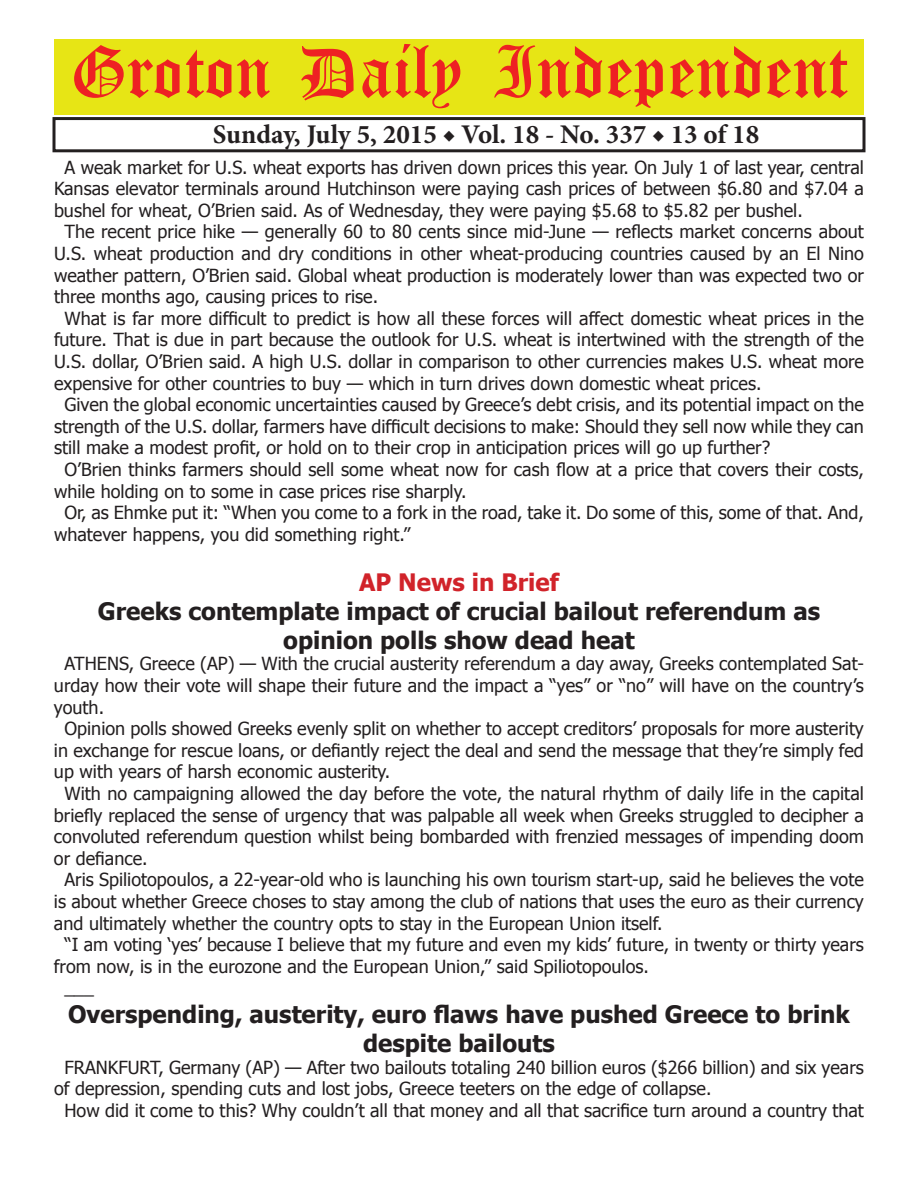
<style>
.page{position:relative;width:918px;height:1188px;background:#fff}
.page>*{position:absolute;margin:0;border:0;box-sizing:border-box;transform-origin:0 0}
.t1{font:54px "Old English Five";color:#ee2123}
.t2{font:700 27px "Minion Pro";color:#231f20}
.t3{font:700 24px/28.8px "Tahoma";color:#231f20;text-align:center}
.t4{font:700 24px "Tahoma";color:#d1232a}
.t5{font:18px "Tahoma";color:#231f20}
</style>
<div class="page">
<div style="left:52px;top:117px;width:814px;height:35px;border:3px solid #231f20"></div>
<div style="left:54px;top:40px;width:810px;height:75px;background:#e7e515"></div>
<h1 class="t1" style="left:70px;top:47px;width:779px">Groton Daily Independent</h1>
<h2 class="t2" style="left:213px;top:116px;width:548px">Sunday, July 5, 2015 ◆ Vol. 18 - No. 337 ◆ 13 of 18</h2>
<p class="t5" style="left:64px;top:155px;width:801px">A weak market for U.S. wheat exports has driven down prices this year. On July 1 of last year, central</p>
<p class="t5" style="left:54px;top:177px;width:811px">Kansas elevator terminals around Hutchinson were paying cash prices of between $6.80 and $7.04 a</p>
<p class="t5" style="left:54px;top:198px;width:750px">bushel for wheat, O’Brien said. As of Wednesday, they were paying $5.68 to $5.82 per bushel.</p>
<p class="t5" style="left:64px;top:220px;width:801px">The recent price hike — generally 60 to 80 cents since mid-June — reflects market concerns about</p>
<p class="t5" style="left:54px;top:241px;width:811px">U.S. wheat production and dry conditions in other wheat-producing countries caused by an El Nino</p>
<p class="t5" style="left:54px;top:263px;width:811px">weather pattern, O’Brien said. Global wheat production is moderately lower than was expected two or</p>
<p class="t5" style="left:54px;top:285px;width:326px">three months ago, causing prices to rise.</p>
<p class="t5" style="left:64px;top:306px;width:801px">What is far more difficult to predict is how all these forces will affect domestic wheat prices in the</p>
<p class="t5" style="left:54px;top:328px;width:811px">future. That is due in part because the outlook for U.S. wheat is intertwined with the strength of the</p>
<p class="t5" style="left:54px;top:349px;width:811px">U.S. dollar, O’Brien said. A high U.S. dollar in comparison to other currencies makes U.S. wheat more</p>
<p class="t5" style="left:54px;top:371px;width:709px">expensive for other countries to buy — which in turn drives down domestic wheat prices.</p>
<p class="t5" style="left:64px;top:393px;width:801px">Given the global economic uncertainties caused by Greece’s debt crisis, and its potential impact on the</p>
<p class="t5" style="left:54px;top:414px;width:811px">strength of the U.S. dollar, farmers have difficult decisions to make: Should they sell now while they can</p>
<p class="t5" style="left:54px;top:436px;width:718px">still make a modest profit, or hold on to their crop in anticipation prices will go up further?</p>
<p class="t5" style="left:64px;top:457px;width:801px">O’Brien thinks farmers should sell some wheat now for cash flow at a price that covers their costs,</p>
<p class="t5" style="left:54px;top:479px;width:414px">while holding on to some in case prices rise sharply.</p>
<p class="t5" style="left:64px;top:501px;width:801px">Or, as Ehmke put it: “When you come to a fork in the road, take it. Do some of this, some of that. And,</p>
<p class="t5" style="left:54px;top:522px;width:358px">whatever happens, you did something right.”</p>
<h3 class="t4" style="left:359px;top:566px;width:201px">AP News in Brief</h3>
<h3 class="t3" style="left:98px;top:595px;width:724px">Greeks contemplate impact of crucial bailout referendum as opinion polls show dead heat</h3>
<p class="t5" style="left:64px;top:652px;width:801px">ATHENS, Greece (AP) — With the crucial austerity referendum a day away, Greeks contemplated Sat-</p>
<p class="t5" style="left:54px;top:673px;width:811px">urday how their vote will shape their future and the impact a “yes” or “no” will have on the country’s</p>
<p class="t5" style="left:54px;top:695px;width:52px">youth.</p>
<p class="t5" style="left:64px;top:717px;width:801px">Opinion polls showed Greeks evenly split on whether to accept creditors’ proposals for more austerity</p>
<p class="t5" style="left:54px;top:738px;width:811px">in exchange for rescue loans, or defiantly reject the deal and send the message that they’re simply fed</p>
<p class="t5" style="left:54px;top:760px;width:338px">up with years of harsh economic austerity.</p>
<p class="t5" style="left:64px;top:781px;width:801px">With no campaigning allowed the day before the vote, the natural rhythm of daily life in the capital</p>
<p class="t5" style="left:54px;top:803px;width:811px">briefly replaced the sense of urgency that was palpable all week when Greeks struggled to decipher a</p>
<p class="t5" style="left:54px;top:825px;width:811px">convoluted referendum question whilst being bombarded with frenzied messages of impending doom</p>
<p class="t5" style="left:54px;top:846px;width:95px">or defiance.</p>
<p class="t5" style="left:64px;top:868px;width:801px">Aris Spiliotopoulos, a 22-year-old who is launching his own tourism start-up, said he believes the vote</p>
<p class="t5" style="left:54px;top:889px;width:811px">is about whether Greece choses to stay among the club of nations that uses the euro as their currency</p>
<p class="t5" style="left:54px;top:911px;width:610px">and ultimately whether the country opts to stay in the European Union itself.</p>
<p class="t5" style="left:64px;top:933px;width:801px">“I am voting ‘yes’ because I believe that my future and even my kids’ future, in twenty or thirty years</p>
<p class="t5" style="left:54px;top:954px;width:596px">from now, is in the eurozone and the European Union,” said Spiliotopoulos.</p>
<p class="t5" style="left:64px;top:976px;width:31px">___</p>
<h3 class="t3" style="left:68px;top:999px;width:783px">Overspending, austerity, euro flaws have pushed Greece to brink despite bailouts</h3>
<p class="t5" style="left:64px;top:1055px;width:801px">FRANKFURT, Germany (AP) — After two bailouts totaling 240 billion euros ($266 billion) and six years</p>
<p class="t5" style="left:54px;top:1077px;width:659px">of depression, spending cuts and lost jobs, Greece teeters on the edge of collapse.</p>
<p class="t5" style="left:64px;top:1098px;width:801px">How did it come to this? Why couldn’t all that money and all that sacrifice turn around a country that</p>
</div>
